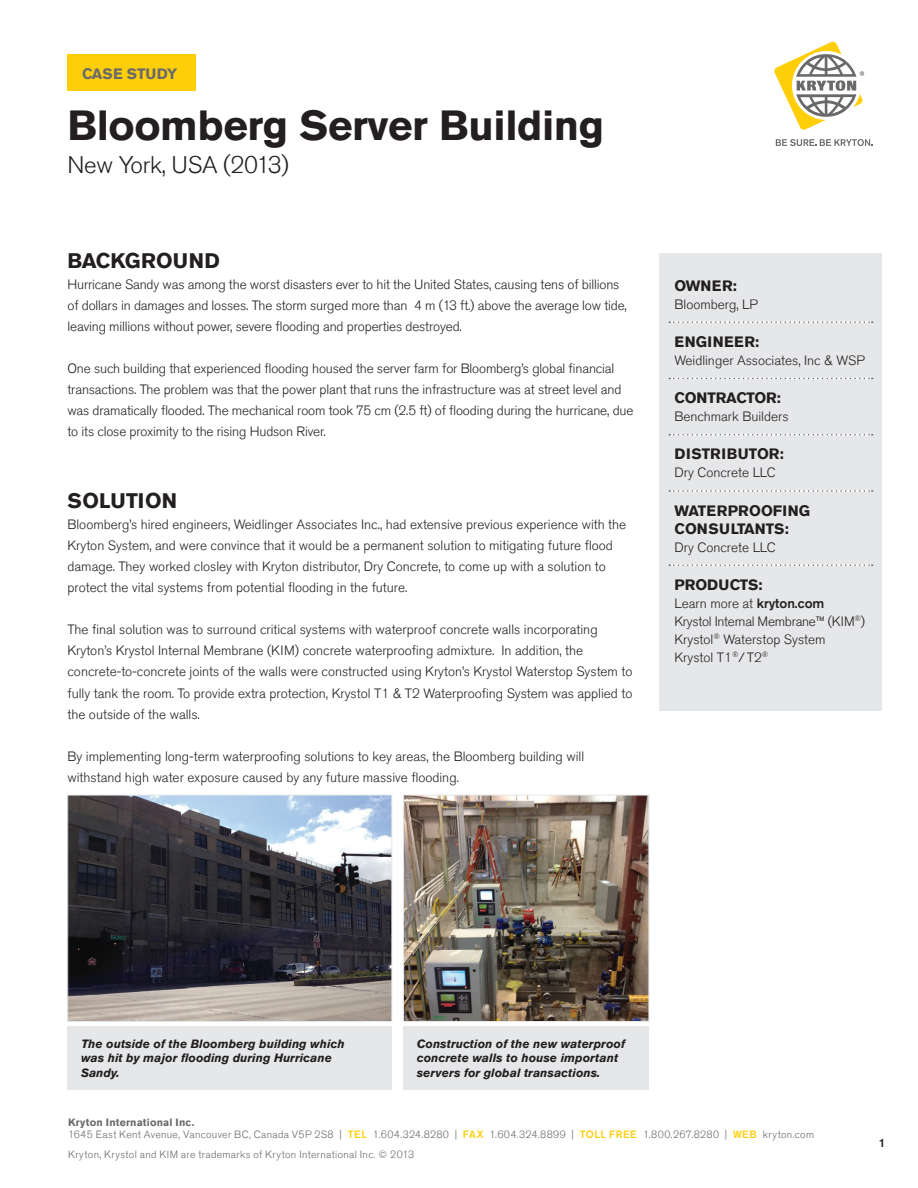
<style>
.page{position:relative;width:918px;height:1188px;background:#fff}
.page>*{position:absolute;margin:0;border:0;box-sizing:border-box;transform-origin:0 0}
.t1{font:700 42px "Akzidenz Grotesk Std";letter-spacing:-.01em;color:#231f20}
.t2{font:300 24px "Akzidenz Grotesk Std";letter-spacing:-.01em;color:#231f20}
.t3{font:700 21px "Akzidenz Grotesk Std";letter-spacing:.005em;color:#231f20}
.t4{font:700 15px/18px "Akzidenz Grotesk Std";color:#231f20}
.t5{font:700 15px "Akzidenz Grotesk Std";letter-spacing:.02em;color:#231f20}
.t6{font:700 15px "Akzidenz Grotesk Std";letter-spacing:-.01em;color:#69696c}
.t7{font:700 15px "Akzidenz Grotesk Std";letter-spacing:.03em;color:#231f20}
.t8{font:300 13.5px/21px "Akzidenz Grotesk Std";color:#231f20}
.t9{font:italic 700 12px/14.4px "Akzidenz Grotesk Std";color:#231f20}
.t10{font:500 12px "Akzidenz Grotesk Std";color:#231f20}
.t11{font:300 10.5px/12.6px "Akzidenz Grotesk Std";letter-spacing:.03em;color:#69696c}
.s1{font-weight:500}
.s2{font-weight:700}
.s3{font-weight:500;color:#fece08}
</style>
<div class="page">
<div style="left:68px;top:54px;width:128px;height:37px;background:#fece08"></div>
<svg style="left:776px;top:139px;width:96px;height:7px"></svg>
<svg style="left:774px;top:41px;width:90px;height:89px"></svg>
<div style="left:659px;top:253px;width:223px;height:458px;background:#e6e7e9"></div>
<img style="left:70px;top:797px;width:320px;height:223px">
<div style="left:68px;top:795px;width:324px;height:227px;border:1px solid #e6e7e9"></div>
<svg style="left:669px;top:490px;width:204px;height:2px"></svg>
<svg style="left:669px;top:564px;width:204px;height:2px"></svg>
<svg style="left:669px;top:434px;width:204px;height:1px"></svg>
<svg style="left:669px;top:321px;width:204px;height:2px"></svg>
<svg style="left:669px;top:378px;width:204px;height:1px"></svg>
<div style="left:68px;top:1026px;width:324px;height:64px;background:#e6e7e9"></div>
<div style="left:403px;top:1026px;width:246px;height:64px;background:#e6e7e9"></div>
<img style="left:405px;top:797px;width:242px;height:223px">
<div style="left:403px;top:795px;width:246px;height:227px;border:1px solid #e6e7e9"></div>
<p class="t6" style="left:82px;top:65px;width:97px">CASE STUDY</p>
<h1 class="t1" style="left:68px;top:101px;width:538px">Bloomberg Server Building</h1>
<h2 class="t2" style="left:68px;top:151px;width:223px">New York, USA (2013)</h2>
<h3 class="t3" style="left:68px;top:249px;width:154px">BACKGROUND</h3>
<p class="t8" style="left:68px;top:275px;width:561px">Hurricane Sandy was among the worst disasters ever to hit the United States, causing tens of billions of dollars in damages and losses. The storm surged more than 4 m (13 ft.) above the average low tide, leaving millions without power, severe flooding and properties destroyed.</p>
<p class="t8" style="left:68px;top:359px;width:568px">One such building that experienced flooding housed the server farm for Bloomberg’s global financial transactions. The problem was that the power plant that runs the infrastructure was at street level and was dramatically flooded. The mechanical room took 75 cm (2.5 ft) of flooding during the hurricane, due to its close proximity to the rising Hudson River.</p>
<h3 class="t3" style="left:68px;top:489px;width:111px">SOLUTION</h3>
<p class="t8" style="left:68px;top:515px;width:560px">Bloomberg’s hired engineers, Weidlinger Associates Inc., had extensive previous experience with the Kryton System, and were convince that it would be a permanent solution to mitigating future flood damage. They worked closley with Kryton distributor, Dry Concrete, to come up with a solution to protect the vital systems from potential flooding in the future.</p>
<p class="t8" style="left:68px;top:620px;width:567px">The final solution was to surround critical systems with waterproof concrete walls incorporating Kryton’s Krystol Internal Membrane (KIM) concrete waterproofing admixture. In addition, the concrete-to-concrete joints of the walls were constructed using Kryton’s Krystol Waterstop System to fully tank the room. To provide extra protection, Krystol T1 &amp; T2 Waterproofing System was applied to the outside of the walls.</p>
<p class="t8" style="left:68px;top:746px;width:518px">By implementing long-term waterproofing solutions to key areas, the Bloomberg building will withstand high water exposure caused by any future massive flooding.</p>
<p class="t4" style="left:675px;top:277px;width:64px">OWNER:</p>
<p class="t8" style="left:675px;top:294px;width:85px">Bloomberg, LP</p>
<p class="t7" style="left:675px;top:333px;width:86px">ENGINEER:</p>
<p class="t8" style="left:675px;top:350px;width:192px">Weidlinger Associates, Inc &amp; WSP</p>
<p class="t4" style="left:675px;top:389px;width:108px">CONTRACTOR:</p>
<p class="t8" style="left:675px;top:406px;width:116px">Benchmark Builders</p>
<p class="t5" style="left:675px;top:446px;width:111px">DISTRIBUTOR:</p>
<p class="t8" style="left:675px;top:463px;width:103px">Dry Concrete LLC</p>
<p class="t4" style="left:675px;top:502px;width:137px">WATERPROOFING<br>CONSULTANTS:</p>
<p class="t8" style="left:675px;top:537px;width:103px">Dry Concrete LLC</p>
<p class="t4" style="left:675px;top:576px;width:90px">PRODUCTS:</p>
<p class="t8" style="left:675px;top:595px;width:192px;line-height:18px">Learn more at <span class="s1">KRYTON.COM<br></span>Krystol Internal Membrane™ (KIM<sup>®</sup>)<br>Krystol<sup>®</sup> Waterstop System<br>Krystol T1<sup>®</sup>/T2<sup>®</sup></p>
<p class="t9" style="left:81px;top:1036px;width:265px">The outside of the Bloomberg building which was hit by major flooding during Hurricane<br>Sandy.</p>
<p class="t9" style="left:417px;top:1036px;width:210px">Construction of the new waterproof concrete walls to house important servers for global transactions.</p>
<p class="t11" style="left:68px;top:1116px;width:748px"><span class="s2">Kryton International Inc.<br></span>1645 East Kent Avenue, Vancouver BC, Canada V5P 2S8 | <span class="s3">TEL</span> 1.604.324.8280 | <span class="s3">FAX</span> 1.604.324.8899 | <span class="s3">TOLL FREE</span> 1.800.267.8280 | <span class="s3">WEB</span> kryton.com</p>
<p class="t11" style="left:68px;top:1148px;width:348px">Kryton, Krystol and KIM are trademarks of Kryton International Inc. © 2013</p>
<p class="t10" style="left:879px;top:1135px;width:8px">1</p>
</div>
